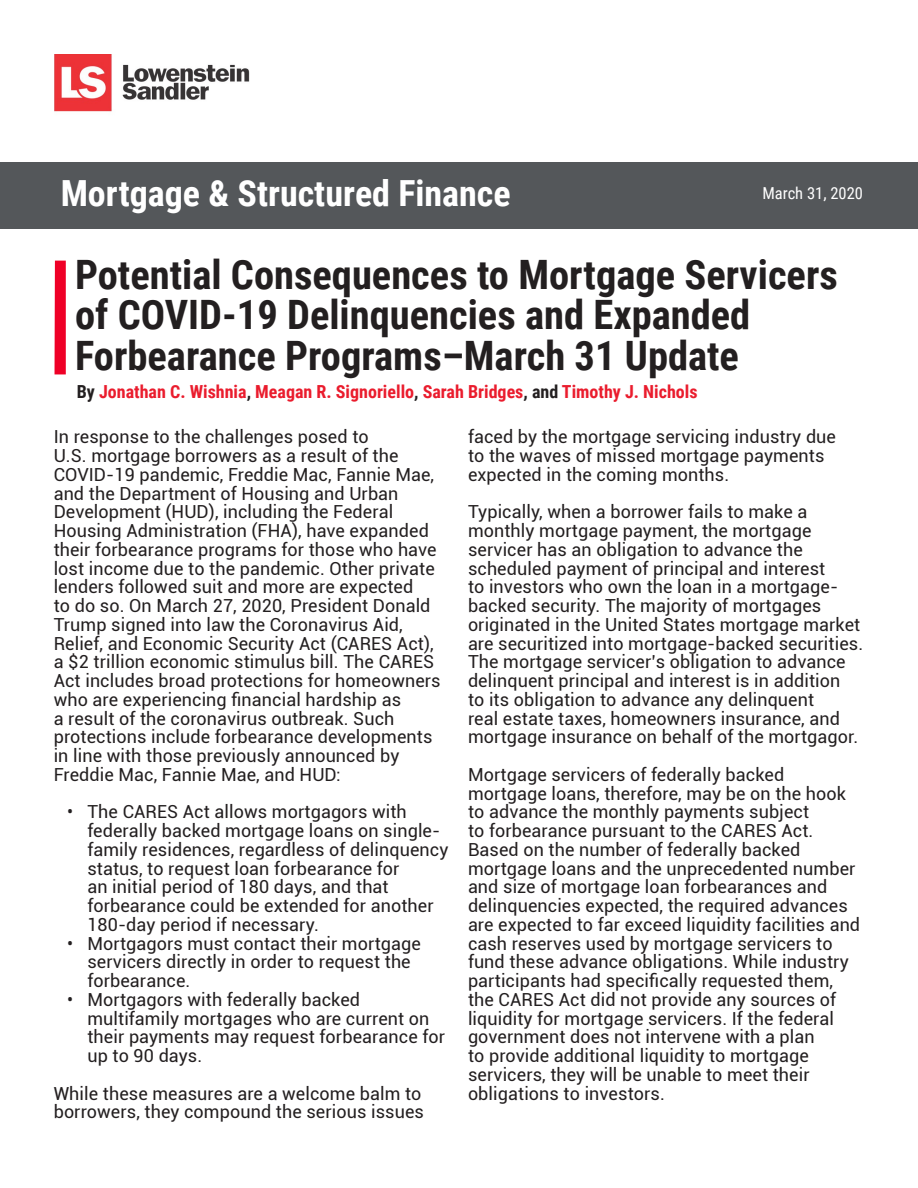
<style>
.page{position:relative;width:918px;height:1188px;background:#fff}
.page>*{position:absolute;margin:0;border:0;box-sizing:border-box;transform-origin:0 0}
.t1{font:700 40.5px/40.5px "Roboto Condensed";color:#231f20}
.t2{font:700 36px "Roboto Condensed";color:#fff}
.Body{font:18px/18.8px "Roboto";letter-spacing:.005em;color:#231f20}
.Body-2{font:700 18px "Roboto Condensed";color:#ea1c2d}
.t3{font:16.5px "Roboto Condensed";color:#fff}
.s1{color:#231f20}
</style>
<div class="page">
<div style="left:0;top:163px;width:918px;height:66px;background:#54575a"></div>
<img style="left:54px;top:54px;width:196px;height:58px">
<div style="left:55px;top:261px;width:11px;height:113px;background:#ef0027"></div>
<p class="t2" style="left:61px;top:168px;width:452px">Mortgage &amp; Structured Finance</p>
<p class="t3" style="left:762px;top:182px;width:102px">March 31, 2020</p>
<p class="t1" style="left:75px;top:253px;width:764px">Potential Consequences to Mortgage Servicers of COVID-19 Delinquencies and Expanded<br>Forbearance Programs–March 31 Update</p>
<p class="Body-2" style="left:77px;top:379px;width:622px"><span class="s1">By</span> Jonathan C. Wishnia<span class="s1">,</span> Meagan R. Signoriello<span class="s1">,</span> Sarah Bridges<span class="s1">, and</span> Timothy J. Nichols</p>
<p class="Body" style="left:54px;top:427px;width:389px">In response to the challenges posed to<br>U.S. mortgage borrowers as a result of the COVID-19 pandemic, Freddie Mac, Fannie Mae, and the Department of Housing and Urban Development (HUD), including the Federal Housing Administration (FHA), have expanded their forbearance programs for those who have lost income due to the pandemic. Other private lenders followed suit and more are expected<br>to do so. On March 27, 2020, President Donald Trump signed into law the Coronavirus Aid, Relief, and Economic Security Act (CARES Act), a $2 trillion economic stimulus bill. The CARES Act includes broad protections for homeowners who are experiencing financial hardship as<br>a result of the coronavirus outbreak. Such protections include forbearance developments in line with those previously announced by Freddie Mac, Fannie Mae, and HUD:</p>
<p class="Body" style="left:87px;top:802px;width:363px;text-indent:-20px">• The CARES Act allows mortgagors with federally backed mortgage loans on single&shy;family residences, regardless of delinquency status, to request loan forbearance for<br>an initial period of 180 days, and that forbearance could be extended for another 180-day period if necessary.</p>
<p class="Body" style="left:87px;top:933px;width:335px;text-indent:-20px">• Mortgagors must contact their mortgage servicers directly in order to request the forbearance.</p>
<p class="Body" style="left:87px;top:989px;width:359px;text-indent:-20px">• Mortgagors with federally backed multifamily mortgages who are current on their payments may request forbearance for up to 90 days.</p>
<p class="Body" style="left:54px;top:1083px;width:372px">While these measures are a welcome balm to borrowers, they compound the serious issues</p>
<p class="Body" style="left:468px;top:427px;width:370px">faced by the mortgage servicing industry due to the waves of missed mortgage payments expected in the coming months.</p>
<p class="Body" style="left:468px;top:502px;width:397px">Typically, when a borrower fails to make a monthly mortgage payment, the mortgage servicer has an obligation to advance the scheduled payment of principal and interest<br>to investors who own the loan in a mortgage&shy;backed security. The majority of mortgages originated in the United States mortgage market are securitized into mortgage-backed securities.<br>The mortgage servicer’s obligation to advance delinquent principal and interest is in addition<br>to its obligation to advance any delinquent<br>real estate taxes, homeowners insurance, and mortgage insurance on behalf of the mortgagor.</p>
<p class="Body" style="left:468px;top:764px;width:394px">Mortgage servicers of federally backed mortgage loans, therefore, may be on the hook to advance the monthly payments subject<br>to forbearance pursuant to the CARES Act.<br>Based on the number of federally backed mortgage loans and the unprecedented number and size of mortgage loan forbearances and delinquencies expected, the required advances are expected to far exceed liquidity facilities and cash reserves used by mortgage servicers to fund these advance obligations. While industry participants had specifically requested them, the CARES Act did not provide any sources of liquidity for mortgage servicers. If the federal government does not intervene with a plan<br>to provide additional liquidity to mortgage servicers, they will be unable to meet their obligations to investors.</p>
</div>
